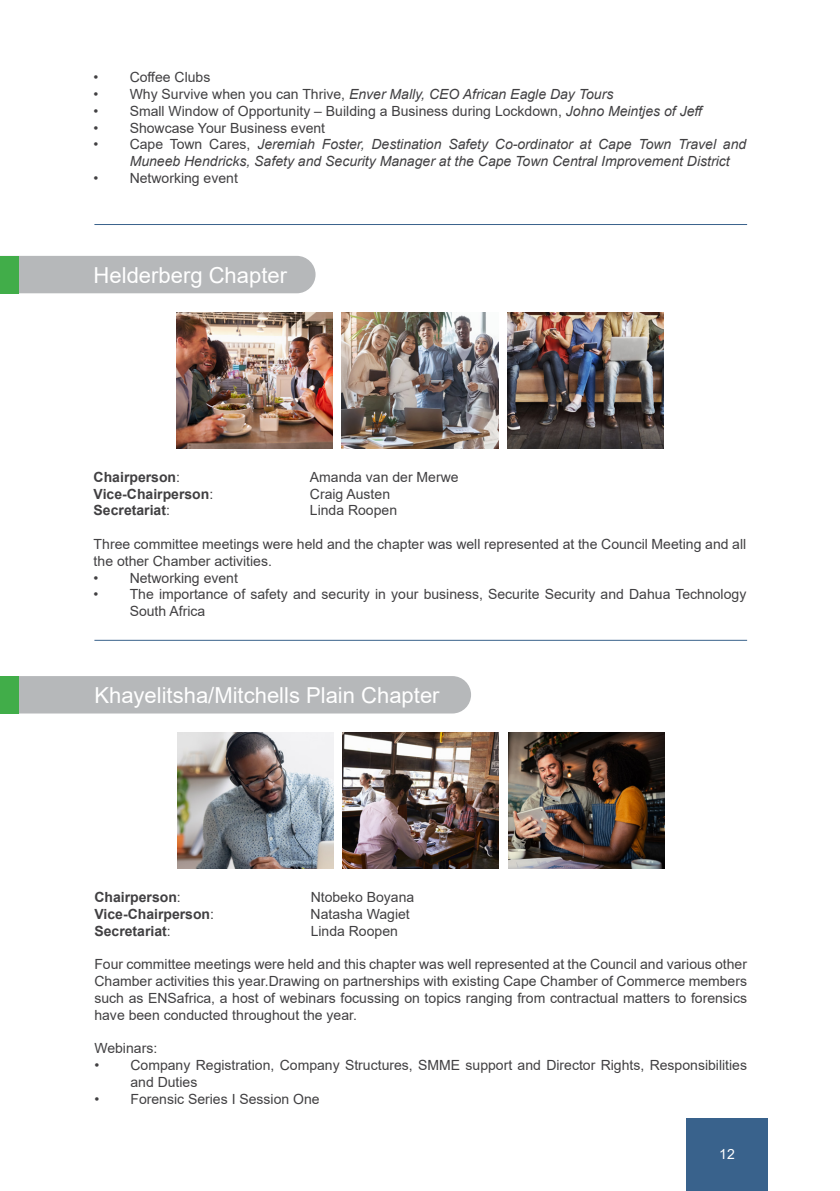
<style>
.page{position:relative;width:840px;height:1191px;background:#fff}
.page>*{position:absolute;margin:0;border:0;box-sizing:border-box;transform-origin:0 0}
.t1{font:22px "Arial";color:#fff}
.t2{font:14px/16.8px "Arial";color:#414042}
.t3{font:italic 14px/16.8px "Arial";color:#414042}
.t4{font:700 14px "Arial";color:#414042}
.t5{font:14px "Arial";color:#fff}
.s1{font-style:normal}
.s2{font-style:italic}
.s3{font-weight:400}
</style>
<div class="page">
<div style="left:685px;top:1119px;width:82px;height:72px;background:#39628c"></div>
<img style="left:176px;top:312px;width:156px;height:136px">
<img style="left:342px;top:312px;width:156px;height:136px">
<img style="left:507px;top:312px;width:156px;height:136px">
<div style="left:19px;top:256px;width:296px;height:37px;background:#b6b8ba"></div>
<img style="left:177px;top:732px;width:156px;height:136px">
<img style="left:342px;top:732px;width:156px;height:136px">
<img style="left:508px;top:732px;width:156px;height:136px">
<div style="left:19px;top:676px;width:452px;height:37px;background:#b6b8ba"></div>
<hr style="left:94px;top:224px;width:652px;height:1px;background:#39628c">
<hr style="left:94px;top:640px;width:652px;height:1px;background:#39628c">
<div style="left:0;top:256px;width:19px;height:37px;background:#41ad49"></div>
<div style="left:0;top:676px;width:19px;height:37px;background:#41ad49"></div>
<p class="t2" style="left:94px;top:69px;width:118px">• Coffee Clubs</p>
<p class="t3" style="left:94px;top:86px;width:521px"><span class="s1">• Why Survive when you can Thrive,</span> Enver Mally, CEO African Eagle Day Tours</p>
<p class="t2" style="left:94px;top:102px;width:611px">• Small Window of Opportunity – Building a Business during Lockdown, <span class="s2">Johno Meintjes of Jeff</span></p>
<p class="t2" style="left:94px;top:119px;width:233px">• Showcase Your Business event</p>
<p class="t3" style="left:130px;top:136px;width:617px;text-indent:-36px"><span class="s1">• Cape Town Cares,</span> Jeremiah Foster, Destination Safety Co-ordinator at Cape Town Travel and<br>Muneeb Hendricks, Safety and Security Manager at the Cape Town Central Improvement District</p>
<p class="t2" style="left:94px;top:170px;width:146px">• Networking event</p>
<h1 class="t1" style="left:94px;top:260px;width:195px">Helderberg Chapter</h1>
<p class="t4" style="left:94px;top:467px;width:88px">Chairperson<span class="s3">:</span></p>
<p class="t2" style="left:310px;top:468px;width:150px">Amanda van der Merwe</p>
<p class="t4" style="left:94px;top:484px;width:121px">Vice-Chairperson<span class="s3">:</span></p>
<p class="t2" style="left:310px;top:485px;width:82px">Craig Austen</p>
<p class="t4" style="left:94px;top:500px;width:78px">Secretariat<span class="s3">:</span></p>
<p class="t2" style="left:310px;top:502px;width:89px">Linda Roopen</p>
<p class="t2" style="left:94px;top:535px;width:653px">Three committee meetings were held and the chapter was well represented at the Council Meeting and all the other Chamber activities.</p>
<p class="t2" style="left:94px;top:569px;width:146px">• Networking event</p>
<p class="t2" style="left:130px;top:586px;width:617px;text-indent:-36px">• The importance of safety and security in your business, Securite Security and Dahua Technology<br>South Africa</p>
<h1 class="t1" style="left:94px;top:680px;width:346px">Khayelitsha/Mitchells Plain Chapter</h1>
<p class="t4" style="left:94px;top:887px;width:88px">Chairperson<span class="s3">:</span></p>
<p class="t2" style="left:310px;top:888px;width:105px">Ntobeko Boyana</p>
<p class="t4" style="left:94px;top:904px;width:121px">Vice-Chairperson<span class="s3">:</span></p>
<p class="t2" style="left:310px;top:905px;width:101px">Natasha Wagiet</p>
<p class="t4" style="left:94px;top:921px;width:78px">Secretariat<span class="s3">:</span></p>
<p class="t2" style="left:310px;top:922px;width:89px">Linda Roopen</p>
<p class="t2" style="left:94px;top:956px;width:653px;text-align:justify">Four committee meetings were held and this chapter was well represented at the Council and various other Chamber activities this year.Drawing on partnerships with existing Cape Chamber of Commerce members such as ENSafrica, a host of webinars focussing on topics ranging from contractual matters to forensics have been conducted throughout the year.</p>
<p class="t2" style="left:94px;top:1040px;width:64px">Webinars:</p>
<p class="t2" style="left:130px;top:1056px;width:617px;text-indent:-36px">• Company Registration, Company Structures, SMME support and Director Rights, Responsibilities and Duties</p>
<p class="t2" style="left:94px;top:1090px;width:227px">• Forensic Series I Session One</p>
<p class="t5" style="left:718px;top:1144px;width:17px">12</p>
</div>
